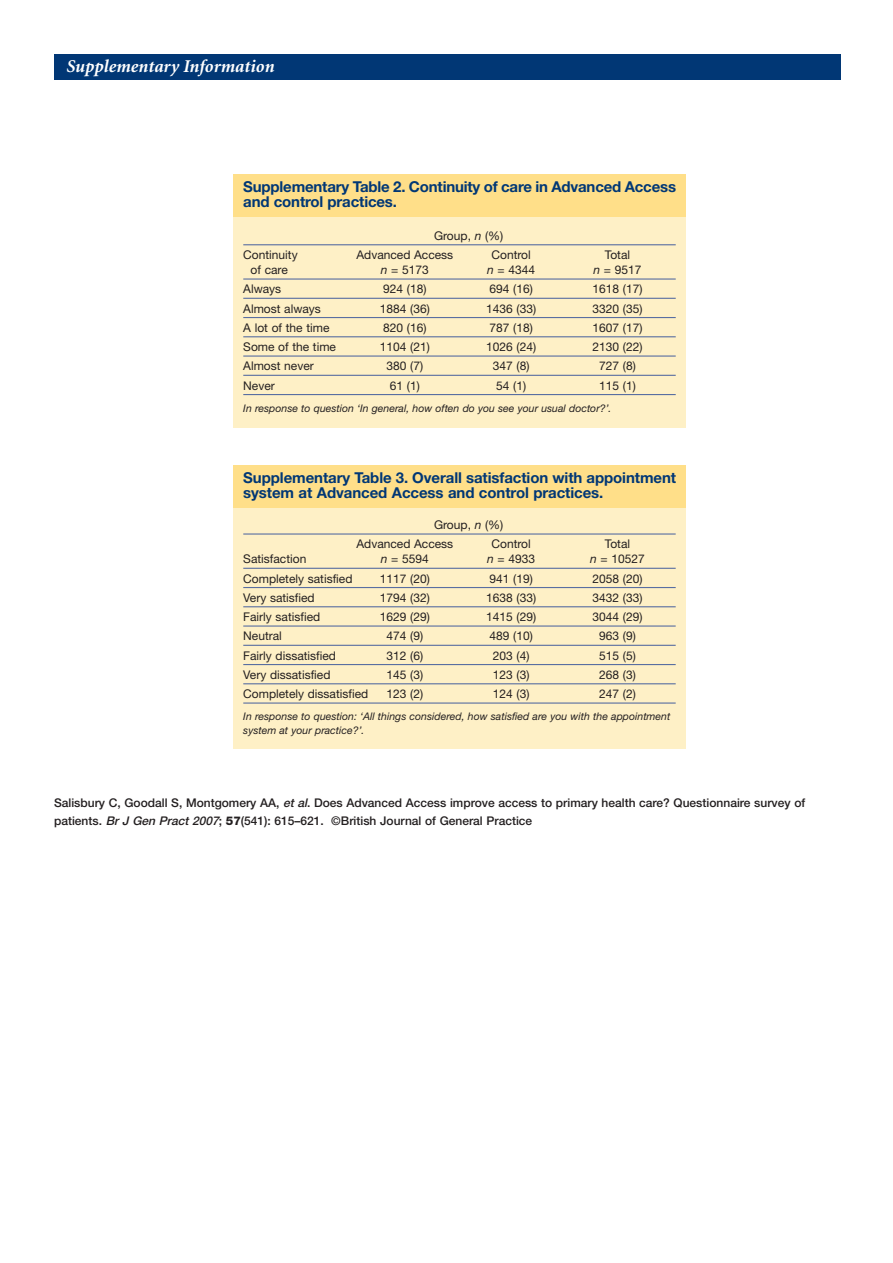
<style>
.page{position:relative;width:893px;height:1263px;background:#fff}
.page>*{position:absolute;margin:0;border:0;box-sizing:border-box;transform-origin:0 0}
.t1{font:italic 700 18px "Minion";color:#fff}
.t2{font:700 15px/15px "Helvetica Neue";letter-spacing:-.005em;color:#013775}
.t3{font:12px/19.2px "Helvetica Neue";color:#231f20}
.t4{font:500 12px/18px "Helvetica Neue";color:#231f20}
.t5{font:italic 10.5px/13.5px "Helvetica Neue";color:#231f20}
.s1{font-style:italic}
.s2{font-weight:800}
</style>
<div class="page">
<div style="left:54px;top:54px;width:787px;height:26px;background:#013775"></div>
<div style="left:233px;top:206px;width:453px;height:222px;background:#fef0c6"></div>
<hr style="left:243px;top:244px;width:433px;height:1px;background:#596ea1">
<hr style="left:243px;top:278px;width:433px;height:2px;background:#596ea1">
<hr style="left:243px;top:298px;width:433px;height:1px;background:#596ea1">
<hr style="left:243px;top:317px;width:433px;height:1px;background:#596ea1">
<hr style="left:243px;top:336px;width:433px;height:1px;background:#596ea1">
<hr style="left:243px;top:355px;width:433px;height:2px;background:#596ea1">
<hr style="left:243px;top:375px;width:433px;height:1px;background:#596ea1">
<hr style="left:243px;top:394px;width:433px;height:1px;background:#596ea1">
<div style="left:233px;top:174px;width:453px;height:43px;background:#ffdf89"></div>
<div style="left:233px;top:497px;width:453px;height:252px;background:#fef0c6"></div>
<hr style="left:243px;top:533px;width:433px;height:2px;background:#596ea1">
<hr style="left:243px;top:568px;width:433px;height:1px;background:#596ea1">
<hr style="left:243px;top:587px;width:433px;height:1px;background:#596ea1">
<hr style="left:243px;top:606px;width:433px;height:1px;background:#596ea1">
<hr style="left:243px;top:625px;width:433px;height:2px;background:#596ea1">
<hr style="left:243px;top:645px;width:433px;height:1px;background:#596ea1">
<hr style="left:243px;top:664px;width:433px;height:1px;background:#596ea1">
<hr style="left:243px;top:683px;width:433px;height:1px;background:#596ea1">
<hr style="left:243px;top:702px;width:433px;height:2px;background:#596ea1">
<div style="left:233px;top:465px;width:453px;height:43px;background:#ffdf89"></div>
<h1 class="t1" style="left:66px;top:59px;width:210px">Supplementary Information</h1>
<p class="t2" style="left:243px;top:181px;width:434px">Supplementary Table 2. Continuity of care in Advanced Access and control practices.</p>
<p class="t3" style="left:434px;top:227px;width:71px">Group, <span class="s1">n</span> (%)</p>
<p class="t3" style="left:243px;top:246px;width:56px">Continuity</p>
<p class="t3" style="left:356px;top:246px;width:98px">Advanced Access</p>
<p class="t3" style="left:491px;top:246px;width:41px">Control</p>
<p class="t3" style="left:605px;top:246px;width:27px">Total</p>
<p class="t3" style="left:251px;top:261px;width:39px">of care</p>
<p class="t3" style="left:381px;top:261px;width:49px"><span class="s1">n</span> = 5173</p>
<p class="t3" style="left:487px;top:261px;width:49px"><span class="s1">n</span> = 4344</p>
<p class="t3" style="left:593px;top:261px;width:49px"><span class="s1">n</span> = 9517</p>
<p class="t3" style="left:243px;top:281px;width:39px">Always</p>
<p class="t3" style="left:383px;top:281px;width:45px">924 (18)</p>
<p class="t3" style="left:490px;top:281px;width:45px">694 (16)</p>
<p class="t3" style="left:592px;top:281px;width:51px">1618 (17)</p>
<p class="t3" style="left:243px;top:300px;width:79px">Almost always</p>
<p class="t3" style="left:380px;top:300px;width:51px">1884 (36)</p>
<p class="t3" style="left:486px;top:300px;width:51px">1436 (33)</p>
<p class="t3" style="left:592px;top:300px;width:51px">3320 (35)</p>
<p class="t3" style="left:243px;top:319px;width:88px">A lot of the time</p>
<p class="t3" style="left:383px;top:319px;width:45px">820 (16)</p>
<p class="t3" style="left:490px;top:319px;width:45px">787 (18)</p>
<p class="t3" style="left:592px;top:319px;width:51px">1607 (17)</p>
<p class="t3" style="left:243px;top:339px;width:94px">Some of the time</p>
<p class="t3" style="left:380px;top:339px;width:51px">1104 (21)</p>
<p class="t3" style="left:486px;top:339px;width:51px">1026 (24)</p>
<p class="t3" style="left:592px;top:339px;width:51px">2130 (22)</p>
<p class="t3" style="left:243px;top:358px;width:72px">Almost never</p>
<p class="t3" style="left:387px;top:358px;width:38px">380 (7)</p>
<p class="t3" style="left:493px;top:358px;width:38px">347 (8)</p>
<p class="t3" style="left:599px;top:358px;width:38px">727 (8)</p>
<p class="t3" style="left:243px;top:377px;width:33px">Never</p>
<p class="t3" style="left:390px;top:377px;width:31px">61 (1)</p>
<p class="t3" style="left:496px;top:377px;width:31px">54 (1)</p>
<p class="t3" style="left:599px;top:377px;width:38px">115 (1)</p>
<p class="t5" style="left:243px;top:402px;width:370px">In response to question ‘In general, how often do you see your usual doctor?’.</p>
<p class="t2" style="left:243px;top:471px;width:434px">Supplementary Table 3. Overall satisfaction with appointment system at Advanced Access and control practices.</p>
<p class="t3" style="left:356px;top:516px;width:148px;text-indent:78px">Group, <span class="s1">n</span> (%)<br>Advanced Access</p>
<p class="t3" style="left:491px;top:536px;width:41px">Control</p>
<p class="t3" style="left:605px;top:536px;width:27px">Total</p>
<p class="t3" style="left:243px;top:551px;width:65px">Satisfaction</p>
<p class="t3" style="left:381px;top:551px;width:49px"><span class="s1">n</span> = 5594</p>
<p class="t3" style="left:487px;top:551px;width:49px"><span class="s1">n</span> = 4933</p>
<p class="t3" style="left:590px;top:551px;width:56px"><span class="s1">n</span> = 10527</p>
<p class="t3" style="left:243px;top:570px;width:111px">Completely satisfied</p>
<p class="t3" style="left:380px;top:570px;width:51px">1117 (20)</p>
<p class="t3" style="left:490px;top:570px;width:45px">941 (19)</p>
<p class="t3" style="left:592px;top:570px;width:51px">2058 (20)</p>
<p class="t3" style="left:243px;top:589px;width:73px">Very satisfied</p>
<p class="t3" style="left:380px;top:589px;width:51px">1794 (32)</p>
<p class="t3" style="left:486px;top:589px;width:51px">1638 (33)</p>
<p class="t3" style="left:592px;top:589px;width:51px">3432 (33)</p>
<p class="t3" style="left:243px;top:608px;width:78px">Fairly satisfied</p>
<p class="t3" style="left:380px;top:608px;width:51px">1629 (29)</p>
<p class="t3" style="left:486px;top:608px;width:51px">1415 (29)</p>
<p class="t3" style="left:592px;top:608px;width:51px">3044 (29)</p>
<p class="t3" style="left:243px;top:628px;width:40px">Neutral</p>
<p class="t3" style="left:387px;top:628px;width:38px">474 (9)</p>
<p class="t3" style="left:490px;top:628px;width:45px">489 (10)</p>
<p class="t3" style="left:599px;top:628px;width:38px">963 (9)</p>
<p class="t3" style="left:243px;top:647px;width:94px">Fairly dissatisfied</p>
<p class="t3" style="left:387px;top:647px;width:38px">312 (6)</p>
<p class="t3" style="left:493px;top:647px;width:38px">203 (4)</p>
<p class="t3" style="left:599px;top:647px;width:38px">515 (5)</p>
<p class="t3" style="left:243px;top:666px;width:89px">Very dissatisfied</p>
<p class="t3" style="left:387px;top:666px;width:38px">145 (3)</p>
<p class="t3" style="left:493px;top:666px;width:38px">123 (3)</p>
<p class="t3" style="left:599px;top:666px;width:38px">268 (3)</p>
<p class="t3" style="left:243px;top:685px;width:126px">Completely dissatisfied</p>
<p class="t3" style="left:387px;top:685px;width:38px">123 (2)</p>
<p class="t3" style="left:493px;top:685px;width:38px">124 (3)</p>
<p class="t3" style="left:599px;top:685px;width:38px">247 (2)</p>
<p class="t5" style="left:243px;top:711px;width:429px">In response to question: ‘All things considered, how satisfied are you with the appointment system at your practice?’.</p>
<p class="t4" style="left:54px;top:795px;width:753px">Salisbury C, Goodall S, Montgomery AA, <span class="s1">et al</span>. Does Advanced Access improve access to primary health care? Questionnaire survey of patients. <span class="s1">Br J Gen Pract 2007</span>; <span class="s2">57</span>(541): 615–621. ©British Journal of General Practice</p>
</div>
